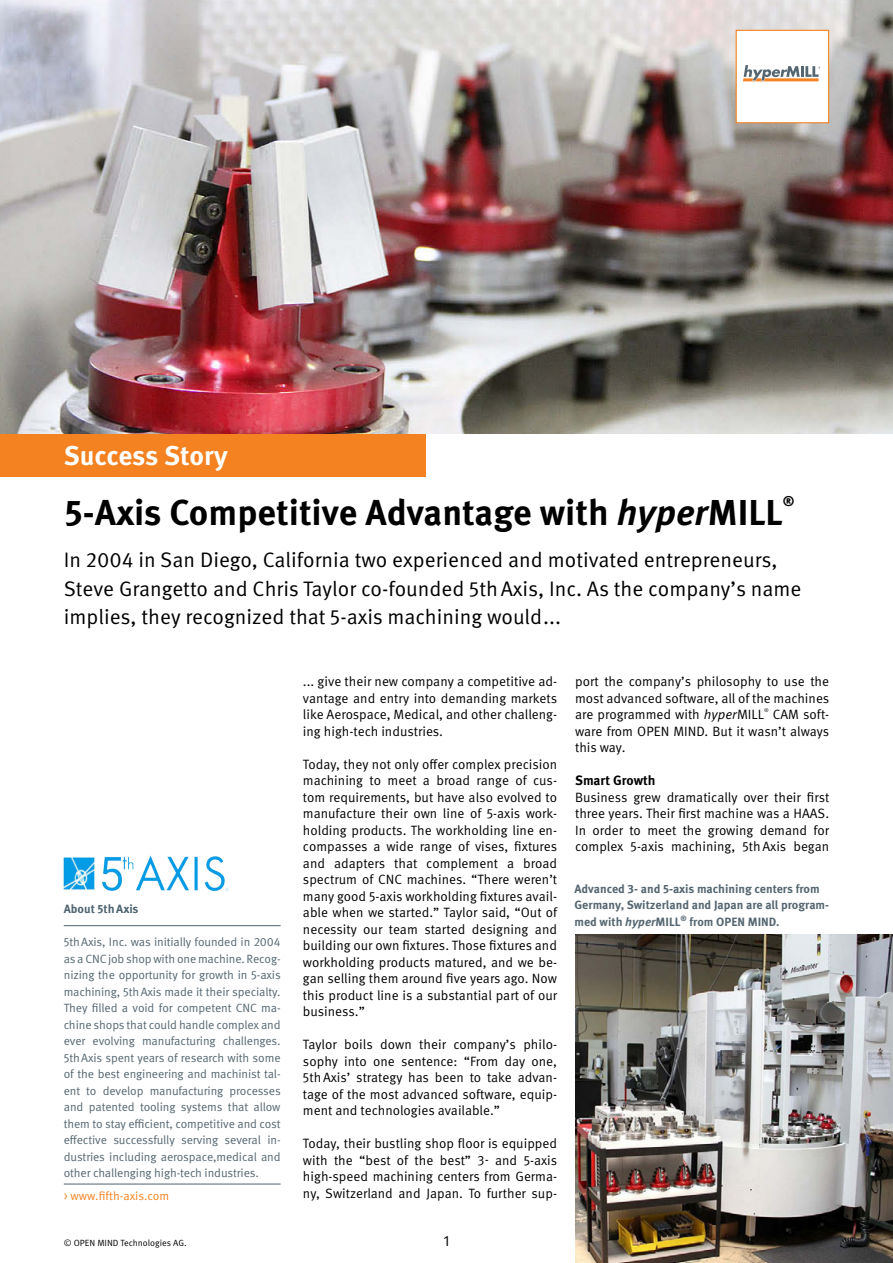
<style>
.page{position:relative;width:893px;height:1263px;background:#fff}
.page>*{position:absolute;margin:0;border:0;box-sizing:border-box;transform-origin:0 0}
.Head_NEU{font:700 36px "Meta Pro";color:#000}
.t1{font:700 27px "Meta Pro";letter-spacing:-.005em;color:#fff}
.Vorspann_NEU{font:21px "Meta Pro";color:#000}
.t2{font:15px "Meta Pro";color:#000}
.Head_NEU-2{font:700 13.95px "Meta Pro";color:#000}
.Body_NEU{font:13.5px/16.5px "Meta Pro";color:#000;text-align:justify}
.Body_NEU-2{font:700 13.5px "Meta Pro";color:#000}
.Randtext{font:12px/16.5px "Meta Pro";letter-spacing:-.01em;color:#546670;text-align:justify}
.BU{font:700 12px/16.5px "Meta Pro";color:#546670}
.Body_NEU-3{font:12px "Meta Pro";color:#f58220}
.Body_NEU-4{font:700 12px "Meta Pro";color:#4e6470}
.t3{font:9px "Meta Pro";color:#000}
.Body_NEU-5{font:5.25px "Meta Pro";color:#000}
.s1{font-style:italic}
</style>
<div class="page">
<img style="left:0;top:0;width:893px;height:434px">
<hr style="left:64px;top:1184px;width:217px;height:1px;background:#4e6470">
<hr style="left:64px;top:925px;width:217px;height:1px;background:#4e6470">
<img style="left:575px;top:934px;width:318px;height:329px">
<div style="left:0;top:434px;width:425px;height:42px;background:#f58220"></div>
<div style="left:736px;top:30px;width:93px;height:93px;background:#fff;border:1px solid #f58220"></div>
<svg style="left:743px;top:65px;width:77px;height:16px"></svg>
<img style="left:63px;top:855px;width:166px;height:36px">
<p class="t1" style="left:64px;top:439px;width:166px">Success Story</p>
<p class="Head_NEU" style="left:65px;top:489px;width:719px">5-Axis Competitive Advantage with <span class="s1">hyper</span>MILL</p>
<p class="Head_NEU-2" style="left:783px;top:492px;width:13px">®</p>
<p class="Vorspann_NEU" style="left:64px;top:547px;width:715px">In 2004 in San Diego, California two experienced and motivated entrepreneurs,</p>
<p class="Vorspann_NEU" style="left:64px;top:576px;width:739px">Steve Grangetto and Chris Taylor co-founded 5thAxis, Inc. As the company’s name</p>
<p class="Vorspann_NEU" style="left:64px;top:604px;width:499px">implies, they recognized that 5-axis machining would...</p>
<p class="Body_NEU-4" style="left:64px;top:901px;width:76px">About 5thAxis</p>
<p class="Randtext" style="left:64px;top:934px;width:218px">5thAxis, Inc. was initially founded in 2004 as a CNC job shop with one machine. Recog&shy;nizing the opportunity for growth in 5-axis machining, 5thAxis made it their specialty.<br>They filled a void for competent CNC ma&shy;chine shops that could handle complex and ever evolving manufacturing challenges.<br>5thAxis spent years of research with some of the best engineering and machinist tal&shy;ent to develop manufacturing processes and patented tooling systems that allow them to stay efficient, competitive and cost effective successfully serving several in&shy;dustries including aerospace,medical and other challenging high-tech industries.</p>
<p class="Body_NEU-3" style="left:64px;top:1188px;width:107px">&gt; www.fifth-axis.com</p>
<p class="t3" style="left:64px;top:1237px;width:124px">© OPEN MIND Technologies AG.</p>
<p class="Body_NEU" style="left:303px;top:673px;width:256px">... give their new company a competitive ad&shy;vantage and entry into demanding markets like Aerospace, Medical, and other challeng&shy;ing high-tech industries.</p>
<p class="Body_NEU" style="left:303px;top:756px;width:256px">Today, they not only offer complex precision machining to meet a broad range of cus&shy;tom requirements, but have also evolved to manufacture their own line of 5-axis work&shy;holding products. The workholding line en&shy;compasses a wide range of vises, fixtures and adapters that complement a broad spectrum of CNC machines. “There weren’t many good 5-axis workholding fixtures avail&shy;able when we started.” Taylor said, “Out of necessity our team started designing and building our own fixtures. Those fixtures and workholding products matured, and we be&shy;gan selling them around five years ago. Now this product line is a substantial part of our business.”</p>
<p class="Body_NEU" style="left:303px;top:1036px;width:256px">Taylor boils down their company’s philo&shy;sophy into one sentence: “From day one, 5thAxis’ strategy has been to take advan&shy;tage of the most advanced software, equip&shy;ment and technologies available.”</p>
<p class="Body_NEU" style="left:303px;top:1135px;width:256px">Today, their bustling shop floor is equipped with the “best of the best” 3- and 5-axis high-speed machining centers from Germa&shy;ny, Switzerland and Japan. To further sup-</p>
<p class="t2" style="left:444px;top:1232px;width:7px">1</p>
<p class="Body_NEU" style="left:575px;top:673px;width:256px">port the company’s philosophy to use the most advanced software, all of the machines are programmed with <span class="s1">hyper</span>MILL</p>
<p class="Body_NEU-5" style="left:764px;top:707px;width:6px">®</p>
<p class="Body_NEU" style="left:575px;top:706px;width:256px;text-indent:198px">CAM soft&shy;ware from OPEN MIND. But it wasn’t always this way.</p>
<p class="Body_NEU-2" style="left:575px;top:772px;width:82px">Smart Growth</p>
<p class="Body_NEU" style="left:575px;top:789px;width:256px">Business grew dramatically over their first three years. Their first machine was a HAAS.<br>In order to meet the growing demand for complex 5-axis machining, 5thAxis began</p>
<p class="BU" style="left:574px;top:880px;width:256px">Advanced 3- and 5-axis machining centers from<br>Germany, Switzerland and Japan are all program&shy;med with <span class="s1">hyper</span>MILL<sup>®</sup> from OPEN MIND.</p>
</div>
